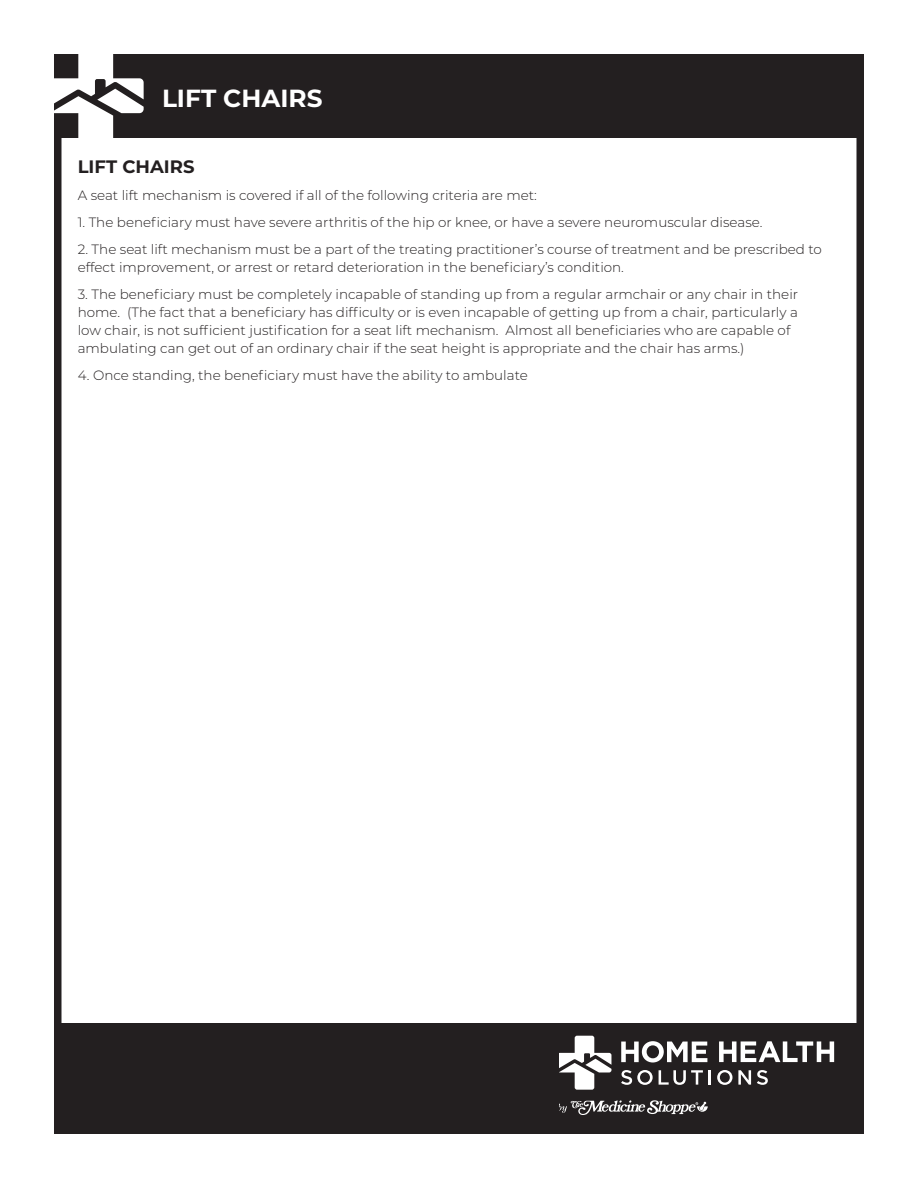
<style>
.page{position:relative;width:918px;height:1188px;background:#fff}
.page>*{position:absolute;margin:0;border:0;box-sizing:border-box;transform-origin:0 0}
.t1{font:700 24.75px "Montserrat";color:#fff}
.t2{font:700 18px "Montserrat";color:#231f20}
.t3{font:300 13.5px/18px "Montserrat";color:#231f20}
</style>
<div class="page">
<div style="left:57px;top:54px;width:803px;height:83px;background:#231f20"></div>
<div style="left:54px;top:54px;width:810px;height:1080px;border:8px solid #231f20"></div>
<div style="left:57px;top:1023px;width:803px;height:107px;background:#231f20"></div>
<svg style="left:559px;top:1100px;width:149px;height:15px"></svg>
<svg style="left:621px;top:1041px;width:86px;height:22px"></svg>
<svg style="left:719px;top:1041px;width:115px;height:21px"></svg>
<svg style="left:621px;top:1070px;width:32px;height:15px"></svg>
<svg style="left:659px;top:1070px;width:44px;height:15px"></svg>
<svg style="left:709px;top:1070px;width:2px;height:15px"></svg>
<svg style="left:717px;top:1070px;width:15px;height:15px"></svg>
<svg style="left:738px;top:1070px;width:13px;height:15px"></svg>
<svg style="left:757px;top:1070px;width:11px;height:15px"></svg>
<svg style="left:559px;top:1036px;width:52px;height:54px"></svg>
<svg style="left:54px;top:54px;width:90px;height:90px"></svg>
<h1 class="t1" style="left:162px;top:80px;width:162px">LIFT CHAIRS</h1>
<h2 class="t2" style="left:78px;top:154px;width:118px">LIFT CHAIRS</h2>
<p class="t3" style="left:78px;top:186px;width:461px">A seat lift mechanism is covered if all of the following criteria are met:</p>
<p class="t3" style="left:78px;top:213px;width:686px">1. The beneficiary must have severe arthritis of the hip or knee, or have a severe neuromuscular disease.</p>
<p class="t3" style="left:78px;top:240px;width:746px">2. The seat lift mechanism must be a part of the treating practitioner’s course of treatment and be prescribed to effect improvement, or arrest or retard deterioration in the beneficiary’s condition.</p>
<p class="t3" style="left:78px;top:285px;width:722px">3. The beneficiary must be completely incapable of standing up from a regular armchair or any chair in their home. (The fact that a beneficiary has difficulty or is even incapable of getting up from a chair, particularly a low chair, is not sufficient justification for a seat lift mechanism. Almost all beneficiaries who are capable of ambulating can get out of an ordinary chair if the seat height is appropriate and the chair has arms.)</p>
<p class="t3" style="left:78px;top:366px;width:452px">4. Once standing, the beneficiary must have the ability to ambulate</p>
</div>
